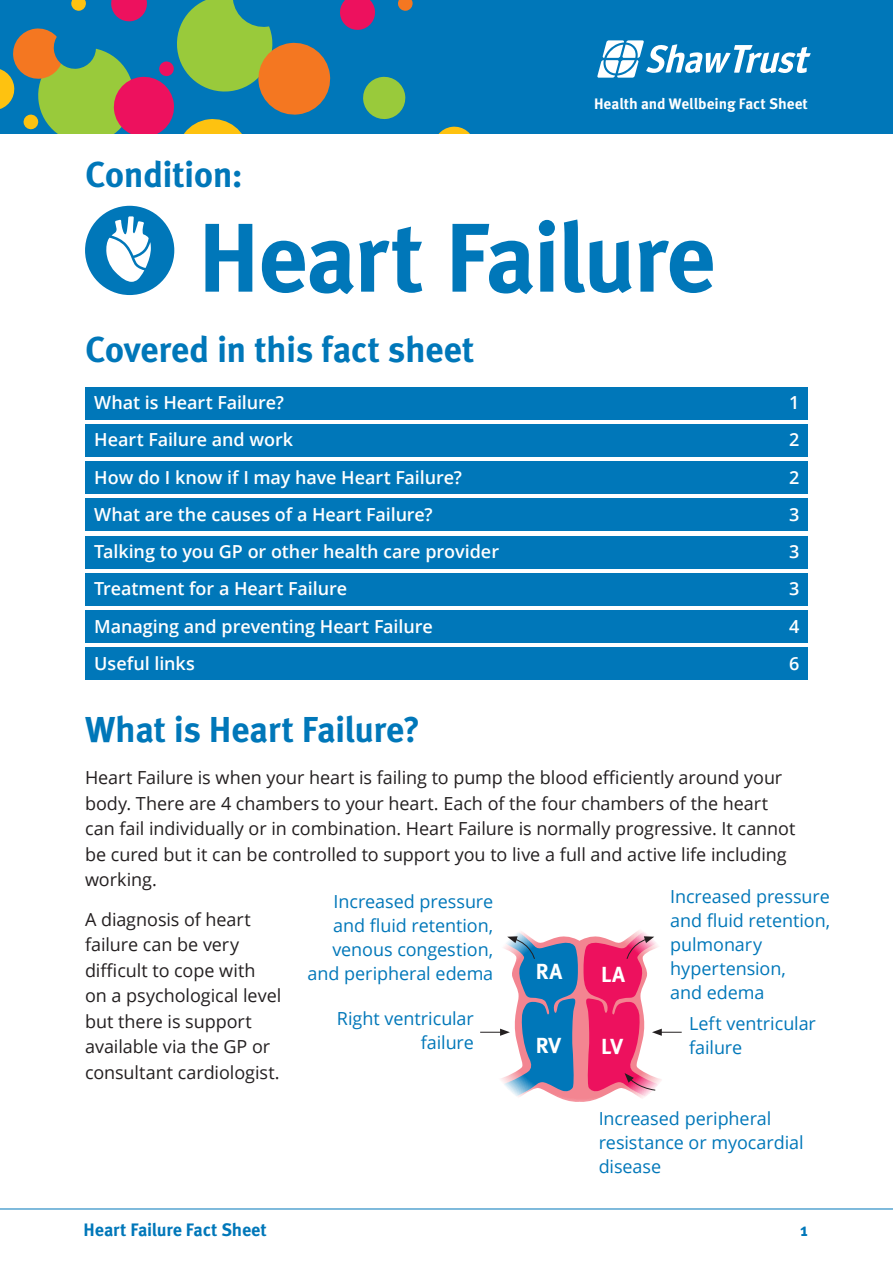
<style>
.page{position:relative;width:893px;height:1263px;background:#fff}
.page>*{position:absolute;margin:0;border:0;box-sizing:border-box;transform-origin:0 0}
.t1{font:700 97.5px "Meta OT";letter-spacing:-.03em;color:#0077b9}
.t2{font:700 36px "Meta OT";letter-spacing:-.015em;color:#0077b9}
.t3{font:700 21.75px "Meta OT";letter-spacing:.01em;color:#fff}
.t4{font:18px/25.5px "Open Sans";letter-spacing:-.005em;color:#231f20}
.t5{font:18px/24px "Open Sans";letter-spacing:-.005em;color:#0077b9}
.t6{font:600 18px "Open Sans";letter-spacing:-.005em;color:#fff}
.t7{font:700 18px "Meta OT";letter-spacing:-.015em;color:#0077b9}
.t8{font:700 15.15px "Meta OT";letter-spacing:-.005em;color:#fff}
</style>
<div class="page">
<hr style="left:0;top:1208px;width:893px;height:1px;background:#0077b9">
<div style="left:85px;top:206px;width:89px;height:89px;background:#0077b9;border-radius:50%"></div>
<svg style="left:106px;top:216px;width:45px;height:66px"></svg>
<div style="left:86px;top:387px;width:722px;height:33px;background:#0077b9"></div>
<div style="left:86px;top:424px;width:722px;height:33px;background:#0077b9"></div>
<div style="left:86px;top:461px;width:722px;height:33px;background:#0077b9"></div>
<div style="left:86px;top:499px;width:722px;height:32px;background:#0077b9"></div>
<div style="left:86px;top:573px;width:722px;height:33px;background:#0077b9"></div>
<div style="left:86px;top:610px;width:722px;height:33px;background:#0077b9"></div>
<div style="left:86px;top:647px;width:722px;height:33px;background:#0077b9"></div>
<div style="left:0;top:0;width:893px;height:134px;background:#0077b9"></div>
<svg style="left:363px;top:76px;width:43px;height:43px"></svg>
<svg style="left:438px;top:126px;width:32px;height:8px"></svg>
<svg style="left:0;top:0;width:331px;height:134px"></svg>
<svg style="left:340px;top:0;width:35px;height:30px"></svg>
<svg style="left:398px;top:0;width:15px;height:11px"></svg>
<svg style="left:597px;top:40px;width:214px;height:38px"></svg>
<div style="left:86px;top:536px;width:722px;height:32px;background:#0077b9"></div>
<svg style="left:480px;top:930px;width:202px;height:172px"></svg>
<h2 class="t2" style="left:85px;top:151px;width:159px">Condition:</h2>
<p class="t8" style="left:594px;top:94px;width:215px">Health and Wellbeing Fact Sheet</p>
<h1 class="t1" style="left:198px;top:196px;width:519px">Heart Failure</h1>
<h2 class="t2" style="left:85px;top:326px;width:391px">Covered in this fact sheet</h2>
<p class="t6" style="left:94px;top:390px;width:191px">What is Heart Failure?</p>
<p class="t6" style="left:789px;top:390px;width:12px">1</p>
<p class="t6" style="left:94px;top:428px;width:200px">Heart Failure and work</p>
<p class="t6" style="left:789px;top:428px;width:12px">2</p>
<p class="t6" style="left:94px;top:465px;width:369px">How do I know if I may have Heart Failure?</p>
<p class="t6" style="left:789px;top:465px;width:12px">2</p>
<p class="t6" style="left:94px;top:502px;width:340px">What are the causes of a Heart Failure?</p>
<p class="t6" style="left:789px;top:502px;width:12px">3</p>
<p class="t6" style="left:94px;top:539px;width:406px">Talking to you GP or other health care provider</p>
<p class="t6" style="left:789px;top:539px;width:12px">3</p>
<p class="t6" style="left:94px;top:576px;width:254px">Treatment for a Heart Failure</p>
<p class="t6" style="left:789px;top:576px;width:12px">3</p>
<p class="t6" style="left:94px;top:614px;width:340px">Managing and preventing Heart Failure</p>
<p class="t6" style="left:789px;top:614px;width:12px">4</p>
<p class="t6" style="left:94px;top:651px;width:102px">Useful links</p>
<p class="t6" style="left:789px;top:651px;width:12px">6</p>
<h2 class="t2" style="left:85px;top:706px;width:337px">What is Heart Failure?</h2>
<p class="t4" style="left:85px;top:764px;width:712px">Heart Failure is when your heart is failing to pump the blood efficiently around your body. There are 4 chambers to your heart. Each of the four chambers of the heart can fail individually or in combination. Heart Failure is normally progressive. It cannot be cured but it can be controlled to support you to live a full and active life including working.</p>
<p class="t5" style="left:307px;top:889px;width:187px;text-align:right">Increased pressure and fluid retention, venous congestion, and peripheral edema</p>
<p class="t5" style="left:670px;top:884px;width:162px">Increased pressure and fluid retention, pulmonary hypertension,<br>and edema</p>
<p class="t4" style="left:85px;top:906px;width:198px">A diagnosis of heart failure can be very difficult to cope with on a psychological level but there is support available via the GP or consultant cardiologist.</p>
<p class="t3" style="left:536px;top:958px;width:28px">RA</p>
<p class="t3" style="left:601px;top:961px;width:25px">LA</p>
<p class="t5" style="left:337px;top:1006px;width:139px;text-align:right">Right ventricular failure</p>
<p class="t5" style="left:689px;top:1011px;width:128px">Left ventricular failure</p>
<p class="t3" style="left:536px;top:1032px;width:27px">RV</p>
<p class="t3" style="left:601px;top:1033px;width:23px">LV</p>
<p class="t5" style="left:599px;top:1106px;width:206px">Increased peripheral resistance or myocardial disease</p>
<p class="t7" style="left:84px;top:1218px;width:185px">Heart Failure Fact Sheet</p>
<p class="t7" style="left:800px;top:1218px;width:9px">1</p>
</div>
